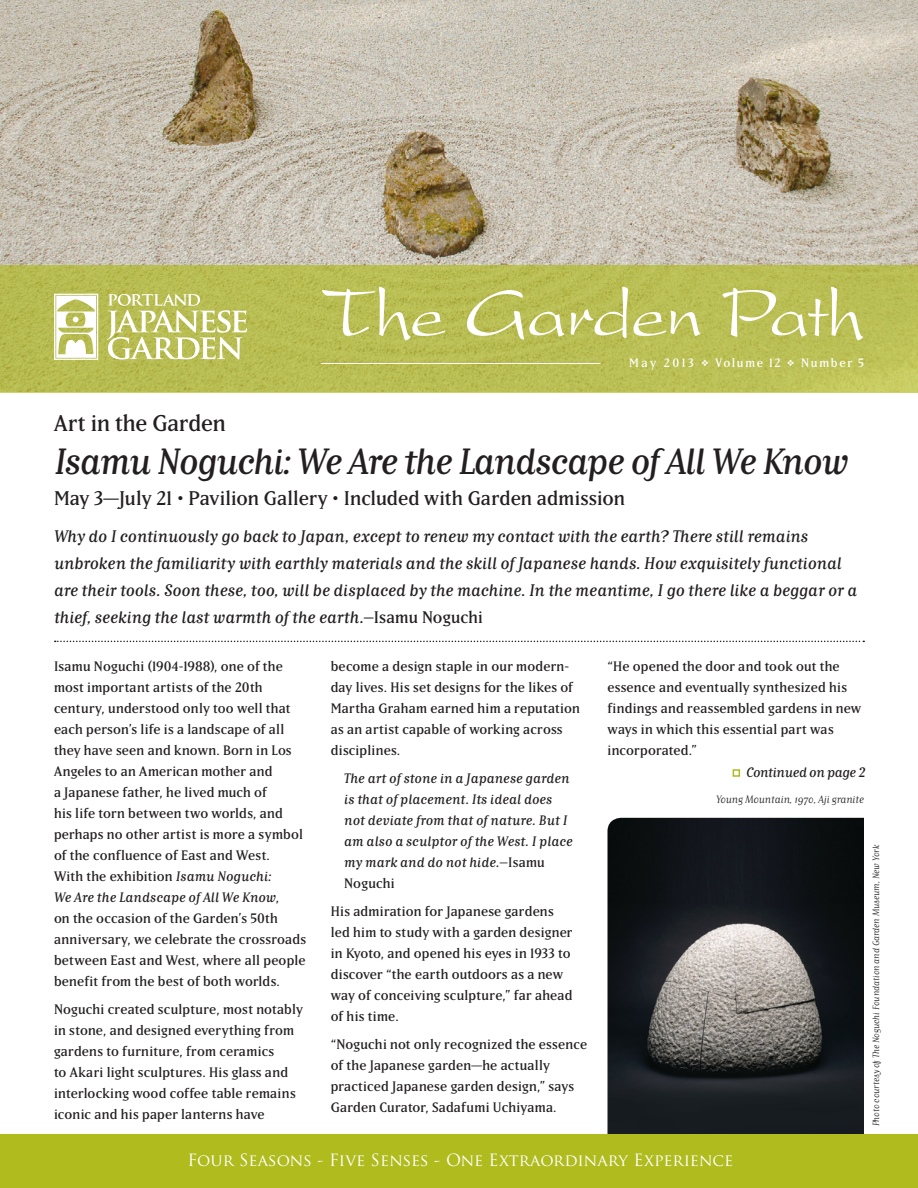
<style>
.page{position:relative;width:918px;height:1188px;background:#fff}
.page>*{position:absolute;margin:0;border:0;box-sizing:border-box;transform-origin:0 0}
.t1{font:73.5px "Present LT Std";letter-spacing:-.025em;color:#fff}
.t2{font:italic 36px "Matrix IIOT";letter-spacing:-.03em;color:#231f20}
.t3{font:22.5px "Matrix IIOT";letter-spacing:-.005em;color:#231f20}
.Body_Copy{font:19.5px "Matrix IIOT";color:#231f20}
.Feature_Story_Quote{font:italic 16.5px/27px "Matrix IIOT";color:#231f20}
.t4{font:16.5px "Trajan Pro";color:#fff}
.Body_Copy-2{font:13.5px/21px "Matrix IIOT";letter-spacing:.01em;color:#231f20}
.Feature_Story_Quote-2{font:13.5px/21px "Matrix IIOT";letter-spacing:.01em;color:#231f20}
.Body_Copy-3{font:italic 13.5px/21px "Matrix IIOT";letter-spacing:.01em;color:#231f20}
.Body_Copy-4{font:italic 13.5px "Matrix IIOT";letter-spacing:-.015em;color:#231f20}
.t5{font:12px "Matrix IIOT";letter-spacing:.135em;color:#fff}
.Captions{font:10.5px "Matrix II Script OT";color:#231f20}
.Photo_Credit{font:9px "Matrix II Script OT";color:#231f20}
.s1{font-style:normal}
.s2{font-style:italic}
</style>
<div class="page">
<div style="left:0;top:1134px;width:918px;height:54px;background:#b0bb1d"></div>
<img style="left:0;top:0;width:918px;height:265px">
<svg style="left:0;top:265px;width:918px;height:127px;background:#b9bd53"></svg>
<svg style="left:107px;top:294px;width:140px;height:65px"></svg>
<svg style="left:54px;top:294px;width:44px;height:66px"></svg>
<hr style="left:321px;top:363px;width:279px;height:1px;background:#fff">
<svg style="left:55px;top:641px;width:809px;height:1px"></svg>
<div style="left:733px;top:769px;width:7px;height:8px;border:2px solid #b0bb1d"></div>
<img style="left:608px;top:818px;width:256px;height:316px">
<p class="t1" style="left:323px;top:272px;width:543px">The Garden Path</p>
<p class="t5" style="left:629px;top:356px;width:236px">May 2013 ❖ Volume 12 ❖ Number 5</p>
<p class="t3" style="left:54px;top:409px;width:173px">Art in the Garden</p>
<p class="t2" style="left:54px;top:440px;width:796px">Isamu Noguchi: We Are the Landscape of All We Know</p>
<p class="Body_Copy" style="left:54px;top:486px;width:573px">May 3—July 21 • Pavilion Gallery • Included with Garden admission</p>
<p class="Feature_Story_Quote" style="left:54px;top:523px;width:805px">Why do I continuously go back to Japan, except to renew my contact with the earth? There still remains unbroken the familiarity with earthly materials and the skill of Japanese hands. How exquisitely functional are their tools. Soon these, too, will be displaced by the machine. In the meantime, I go there like a beggar or a thief, seeking the last warmth of the earth.–<span class="s1">Isamu Noguchi</span></p>
<p class="Body_Copy-2" style="left:54px;top:656px;width:254px">Isamu Noguchi (1904-1988), one of the most important artists of the 20th century, understood only too well that each person’s life is a landscape of all they have seen and known. Born in Los Angeles to an American mother and<br>a Japanese father, he lived much of<br>his life torn between two worlds, and perhaps no other artist is more a symbol of the confluence of East and West.<br>With the exhibition <span class="s2">Isamu Noguchi:<br>We Are the Landscape of All We Know</span>,<br>on the occasion of the Garden’s 50th anniversary, we celebrate the crossroads between East and West, where all people benefit from the best of both worlds.</p>
<p class="Body_Copy-2" style="left:54px;top:998px;width:250px">Noguchi created sculpture, most notably in stone, and designed everything from gardens to furniture, from ceramics<br>to Akari light sculptures. His glass and interlocking wood coffee table remains iconic and his paper lanterns have</p>
<p class="Body_Copy-2" style="left:331px;top:656px;width:251px">become a design staple in our modern&shy;day lives. His set designs for the likes of Martha Graham earned him a reputation as an artist capable of working across disciplines.</p>
<p class="Body_Copy-3" style="left:344px;top:767px;width:230px">The art of stone in a Japanese garden is that of placement. Its ideal does not deviate from that of nature. But I am also a sculptor of the West. I place my mark and do not hide.–<span class="s1">Isamu<br>Noguchi</span></p>
<p class="Body_Copy-2" style="left:331px;top:900px;width:243px">His admiration for Japanese gardens led him to study with a garden designer in Kyoto, and opened his eyes in 1933 to discover “the earth outdoors as a new way of conceiving sculpture,” far ahead of his time.</p>
<p class="Feature_Story_Quote-2" style="left:331px;top:1033px;width:258px">“Noguchi not only recognized the essence of the Japanese garden—he actually practiced Japanese garden design,” says Garden Curator, Sadafumi Uchiyama.</p>
<p class="Feature_Story_Quote-2" style="left:608px;top:656px;width:255px">“He opened the door and took out the essence and eventually synthesized his findings and reassembled gardens in new ways in which this essential part was incorporated.”</p>
<p class="Body_Copy-4" style="left:746px;top:764px;width:121px">Continued on page 2</p>
<p class="Captions" style="left:716px;top:793px;width:149px">Young Mountain, 1970, Aji granite</p>
<p class="Photo_Credit" style="left:870px;top:1126px;width:283px;rotate:-90deg">Photo courtesy of The Noguchi Foundation and Garden Museum, New York</p>
<p class="t4" style="left:188px;top:1149px;width:547px">Four Seasons - Five Senses - One Extraordinary Experience</p>
</div>
